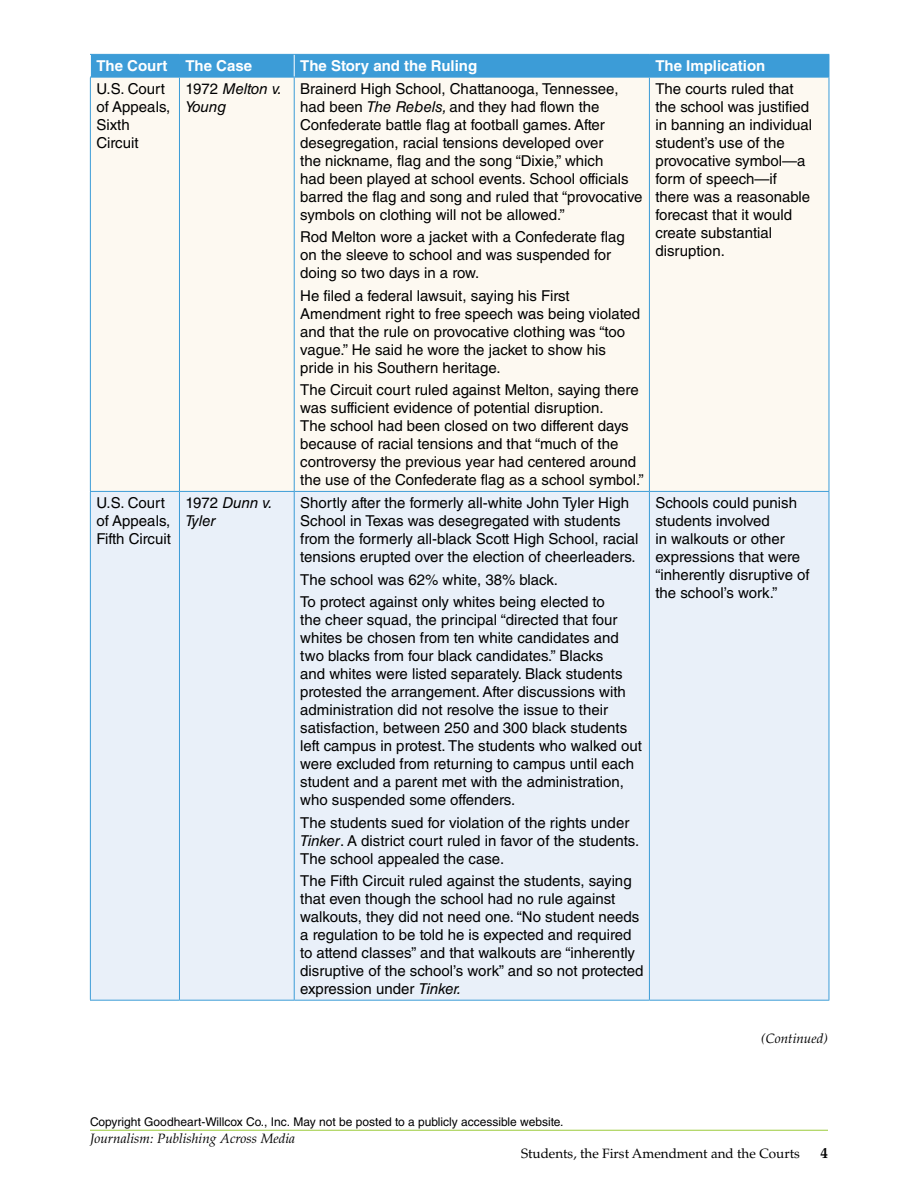
<style>
.page{position:relative;width:918px;height:1188px;background:#fff}
.page>*{position:absolute;margin:0;border:0;box-sizing:border-box;transform-origin:0 0}
.t1{font:15px/18px "Helvetica LT Std";color:#000}
.t2{font:700 15px "Helvetica LT Std";color:#fff}
.t3{font:italic 15px/18px "Helvetica LT Std";color:#000}
.t4{font:700 15px "Palatino LT Std";color:#000}
.t5{font:italic 13.5px "Palatino LT Std";color:#000}
.t6{font:13.5px "Palatino LT Std";color:#000}
.t7{font:12px "Helvetica LT Std";color:#000}
.s1{font-style:normal}
.s2{font-style:italic}
</style>
<div class="page">
<hr style="left:90px;top:1130px;width:738px;height:1px;background:#9ccb3b">
<div style="left:91px;top:78px;width:738px;height:413px;background:#fdf9f1"></div>
<div style="left:91px;top:492px;width:738px;height:508px;background:#e9f0f9"></div>
<div style="left:90px;top:54px;width:740px;height:23px;background:#3c9cd7"></div>
<hr style="left:90px;top:77px;width:89px;height:1px;background:#3c9cd7">
<hr style="left:90px;top:78px;width:1px;height:413px;background:#3c9cd7">
<hr style="left:179px;top:77px;width:115px;height:1px;background:#3c9cd7">
<hr style="left:179px;top:78px;width:1px;height:413px;background:#3c9cd7">
<hr style="left:294px;top:77px;width:355px;height:1px;background:#3c9cd7">
<hr style="left:294px;top:78px;width:1px;height:413px;background:#3c9cd7">
<hr style="left:649px;top:77px;width:180px;height:1px;background:#3c9cd7">
<hr style="left:649px;top:78px;width:1px;height:413px;background:#3c9cd7">
<hr style="left:829px;top:78px;width:1px;height:413px;background:#3c9cd7">
<hr style="left:90px;top:491px;width:89px;height:1px;background:#3c9cd7">
<hr style="left:90px;top:492px;width:1px;height:508px;background:#3c9cd7">
<hr style="left:90px;top:1000px;width:89px;height:1px;background:#3c9cd7">
<hr style="left:179px;top:491px;width:115px;height:1px;background:#3c9cd7">
<hr style="left:179px;top:492px;width:1px;height:508px;background:#3c9cd7">
<hr style="left:179px;top:1000px;width:115px;height:1px;background:#3c9cd7">
<hr style="left:294px;top:491px;width:355px;height:1px;background:#3c9cd7">
<hr style="left:294px;top:492px;width:1px;height:508px;background:#3c9cd7">
<hr style="left:294px;top:1000px;width:355px;height:1px;background:#3c9cd7">
<hr style="left:649px;top:491px;width:180px;height:1px;background:#3c9cd7">
<hr style="left:649px;top:492px;width:1px;height:508px;background:#3c9cd7">
<hr style="left:829px;top:492px;width:1px;height:508px;background:#3c9cd7">
<hr style="left:649px;top:1000px;width:180px;height:1px;background:#3c9cd7">
<p class="t2" style="left:96px;top:57px;width:157px">The Court The Case</p>
<p class="t2" style="left:300px;top:57px;width:179px">The Story and the Ruling</p>
<p class="t2" style="left:655px;top:57px;width:112px">The Implication</p>
<p class="t1" style="left:96px;top:80px;width:76px">U.S. Court of Appeals,<br>Sixth<br>Circuit</p>
<p class="t3" style="left:185px;top:80px;width:98px"><span class="s1">1972</span> Melton v.<br>Young</p>
<p class="t1" style="left:300px;top:80px;width:344px">Brainerd High School, Chattanooga, Tennessee, had been <span class="s2">The Rebels,</span> and they had flown the Confederate battle flag at football games. After desegregation, racial tensions developed over<br>the nickname, flag and the song “Dixie,” which<br>had been played at school events. School officials barred the flag and song and ruled that “provocative symbols on clothing will not be allowed.”</p>
<p class="t1" style="left:300px;top:228px;width:326px">Rod Melton wore a jacket with a Confederate flag on the sleeve to school and was suspended for doing so two days in a row.</p>
<p class="t1" style="left:300px;top:287px;width:342px">He filed a federal lawsuit, saying his First Amendment right to free speech was being violated and that the rule on provocative clothing was “too vague.” He said he wore the jacket to show his pride in his Southern heritage.</p>
<p class="t1" style="left:300px;top:381px;width:345px">The Circuit court ruled against Melton, saying there was sufficient evidence of potential disruption.<br>The school had been closed on two different days because of racial tensions and that “much of the controversy the previous year had centered around the use of the Confederate flag as a school symbol.”</p>
<p class="t1" style="left:655px;top:80px;width:158px">The courts ruled that the school was justified in banning an individual student’s use of the provocative symbol—a form of speech—if there was a reasonable forecast that it would create substantial disruption.</p>
<p class="t1" style="left:96px;top:494px;width:76px">U.S. Court of Appeals,<br>Fifth Circuit</p>
<p class="t3" style="left:185px;top:494px;width:89px"><span class="s1">1972</span> Dunn v.<br>Tyler</p>
<p class="t1" style="left:300px;top:494px;width:340px">Shortly after the formerly all-white John Tyler High School in Texas was desegregated with students from the formerly all-black Scott High School, racial tensions erupted over the election of cheerleaders.</p>
<p class="t1" style="left:300px;top:568px;width:306px;line-height:22.5px">The school was 62% white, 38% black.<br>To protect against only whites being elected to</p>
<p class="t1" style="left:300px;top:611px;width:343px">the cheer squad, the principal “directed that four whites be chosen from ten white candidates and two blacks from four black candidates.” Blacks<br>and whites were listed separately. Black students protested the arrangement. After discussions with administration did not resolve the issue to their satisfaction, between 250 and 300 black students left campus in protest. The students who walked out were excluded from returning to campus until each student and a parent met with the administration, who suspended some offenders.</p>
<p class="t1" style="left:300px;top:813px;width:341px">The students sued for violation of the rights under<br><span class="s2">Tinker</span>. A district court ruled in favor of the students.<br>The school appealed the case.</p>
<p class="t1" style="left:300px;top:872px;width:345px">The Fifth Circuit ruled against the students, saying that even though the school had no rule against walkouts, they did not need one. “No student needs a regulation to be told he is expected and required to attend classes” and that walkouts are “inherently disruptive of the school’s work” and so not protected expression under <span class="s2">Tinker.</span></p>
<p class="t1" style="left:655px;top:494px;width:156px">Schools could punish students involved<br>in walkouts or other expressions that were “inherently disruptive of the school’s work.”</p>
<p class="t5" style="left:761px;top:1031px;width:68px">(Continued)</p>
<p class="t7" style="left:90px;top:1115px;width:475px">Copyright Goodheart-Willcox Co., Inc. May not be posted to a publicly accessible website.</p>
<p class="t5" style="left:90px;top:1130px;width:207px">Journalism: Publishing Across Media</p>
<p class="t6" style="left:521px;top:1146px;width:280px">Students, the First Amendment and the Courts</p>
<p class="t4" style="left:820px;top:1145px;width:9px">4</p>
</div>
